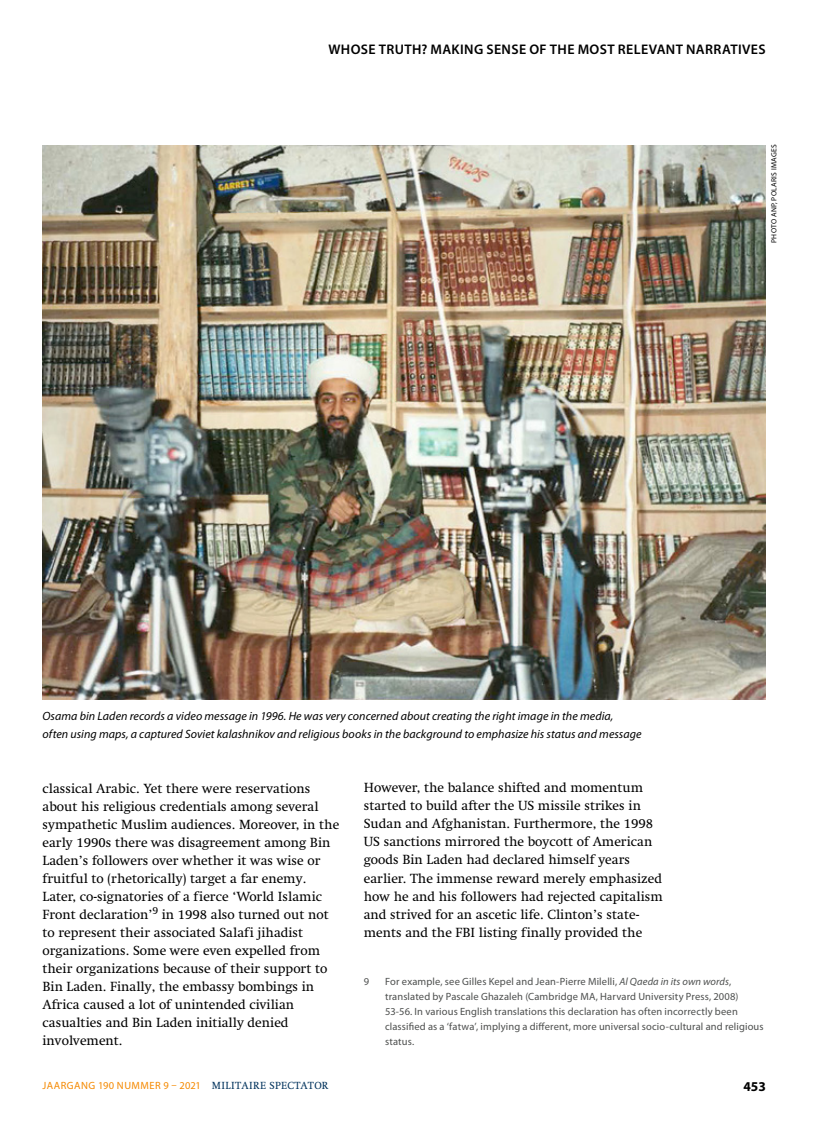
<style>
.page{position:relative;width:817px;height:1136px;background:#fff}
.page>*{position:absolute;margin:0;border:0;box-sizing:border-box;transform-origin:0 0}
.t1{font:600 13.95px "Myriad Pro";letter-spacing:.025em;color:#000}
.t2{font:13.5px/18px "Swift LT Std";color:#000}
.t3{font:700 13.5px "Myriad Pro";color:#000}
.t4{font:italic 12px/18px "Myriad Pro";letter-spacing:.005em;color:#000}
.t5{font:10.5px/15px "Myriad Pro";letter-spacing:.01em;color:#4d4f4e}
.t6{font:10.5px "Myriad Pro";letter-spacing:.045em;color:#f58900}
.t7{font:7.5px "Myriad Pro";letter-spacing:.04em;color:#000}
.s1{font-style:italic}
.s2{font-family:"Swift LT Std";color:#00325c}
</style>
<div class="page">
<img style="left:43px;top:145px;width:722px;height:554px">
<p class="t1" style="left:328px;top:40px;width:439px">WHOSE TRUTH? MAKING SENSE OF THE MOST RELEVANT NARRATIVES</p>
<p class="t7" style="left:769px;top:243px;width:100px;rotate:-90deg">PHOTO ANP, POLARIS IMAGES</p>
<p class="t4" style="left:43px;top:707px;width:600px">Osama bin Laden records a video message in 1996. He was very concerned about creating the right image in the media, often using maps, a captured Soviet kalashnikov and religious books in the background to emphasize his status and message</p>
<p class="t2" style="left:43px;top:779px;width:298px">classical Arabic. Yet there were reservations about his religious credentials among several sympathetic Muslim audiences. Moreover, in the early 1990s there was disagreement among Bin Laden’s followers over whether it was wise or fruitful to (rhetorically) target a far enemy.<br>Later, co-signatories of a fierce ‘World Islamic Front declaration’<sup>9</sup> in 1998 also turned out not to represent their associated Salafi jihadist organizations. Some were even expelled from their organizations because of their support to Bin Laden. Finally, the embassy bombings in Africa caused a lot of unintended civilian casualties and Bin Laden initially denied involvement.</p>
<p class="t2" style="left:364px;top:779px;width:300px">However, the balance shifted and momentum started to build after the US missile strikes in Sudan and Afghanistan. Furthermore, the 1998<br>US sanctions mirrored the boycott of American goods Bin Laden had declared himself years earlier. The immense reward merely emphasized how he and his followers had rejected capitalism and strived for an ascetic life. Clinton’s state&shy;ments and the FBI listing finally provided the</p>
<p class="t5" style="left:364px;top:973px;width:7px">9</p>
<p class="t5" style="left:385px;top:973px;width:380px">For example, see Gilles Kepel and Jean-Pierre Milelli, <span class="s1">Al Qaeda in its own words</span>, translated by Pascale Ghazaleh (Cambridge MA, Harvard University Press, 2008)<br>53-56. In various English translations this declaration has often incorrectly been classified as a ‘fatwa’, implying a different, more universal socio-cultural and religious status.</p>
<p class="t6" style="left:43px;top:1078px;width:287px">JAARGANG 190 NUMMER 9 – 2021 <span class="s2">MILITAIRE SPECTATOR</span></p>
<p class="t3" style="left:743px;top:1077px;width:24px">453</p>
</div>
